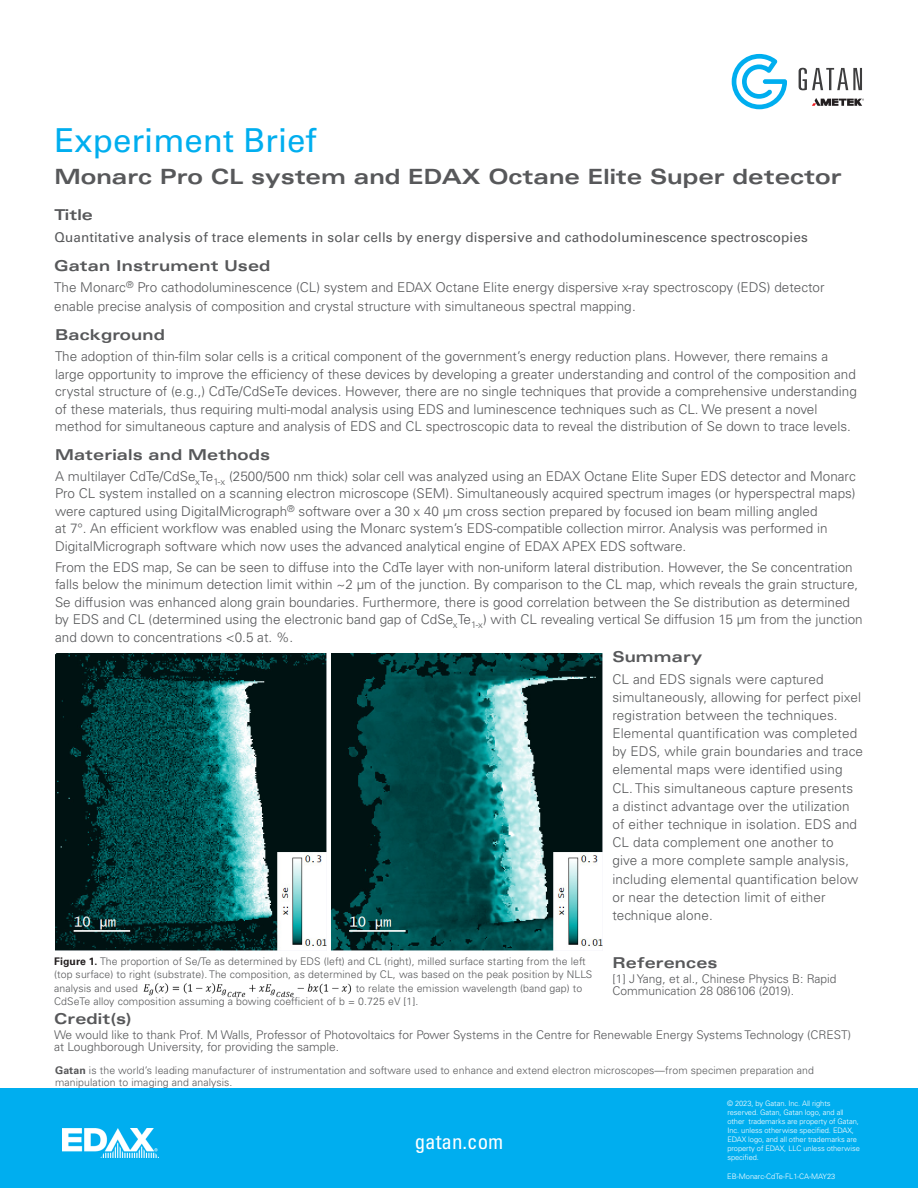
<style>
.page{position:relative;width:918px;height:1188px;background:#fff}
.page>*{position:absolute;margin:0;border:0;box-sizing:border-box;transform-origin:0 0}
.t1{font:33px "Univers LT Std";color:#00aeef}
.t2{font:700 expanded 21px "Univers LT Std";color:#57585a}
.t3{font:condensed 21px "Univers LT Std";color:#fff}
.header2{font:700 expanded 15px "Univers LT Std";letter-spacing:.01em;color:#57585a}
.body_bullet{font:700 expanded 15px "Univers LT Std";letter-spacing:.01em;color:#57585a}
.body_bullet-2{font:300 13.5px/18.1px "Univers LT Std";color:#57585a}
.body_bullet-3{font:13.5px "Univers LT Std";letter-spacing:.01em;color:#57585a}
.body_bullet-4{font:300 12px/12px "Univers LT Std";color:#57585a}
.t4{font:300 10.5px/13.5px "Univers LT Std";letter-spacing:.01em;color:#57585a}
.t5{font:300 7.5px/9px "Univers LT Std";letter-spacing:-.01em;color:#fff}
.s1{font-weight:700;color:#231f20}
.s2{font-weight:700}
</style>
<div class="page">
<svg style="left:799px;top:68px;width:63px;height:22px"></svg>
<svg style="left:732px;top:54px;width:55px;height:55px"></svg>
<svg style="left:812px;top:98px;width:52px;height:8px"></svg>
<div style="left:0;top:1069px;width:918px;height:119px;background:#00aeef"></div>
<div style="left:0;top:1050px;width:918px;height:38px;background:#fff"></div>
<img style="left:62px;top:1129px;width:97px;height:29px">
<img style="left:55px;top:654px;width:271px;height:297px">
<img style="left:331px;top:654px;width:271px;height:297px">
<img style="left:143px;top:983px;width:209px;height:15px">
<p class="t1" style="left:54px;top:121px;width:264px">Experiment Brief</p>
<p class="t2" style="left:54px;top:165px;width:789px">Monarc Pro CL system and EDAX Octane Elite Super detector</p>
<p class="header2" style="left:54px;top:206px;width:40px">Title</p>
<p class="body_bullet-3" style="left:54px;top:229px;width:755px">Quantitative analysis of trace elements in solar cells by energy dispersive and cathodoluminescence spectroscopies</p>
<p class="header2" style="left:54px;top:257px;width:218px">Gatan Instrument Used</p>
<p class="body_bullet-2" style="left:54px;top:278px;width:772px">The Monarc<sup>®</sup> Pro cathodoluminescence (CL) system and EDAX Octane Elite energy dispersive x-ray spectroscopy (EDS) detector enable precise analysis of composition and crystal structure with simultaneous spectral mapping.</p>
<p class="body_bullet" style="left:55px;top:326px;width:111px">Background</p>
<p class="body_bullet-2" style="left:55px;top:347px;width:803px;line-height:17.5px">The adoption of thin-film solar cells is a critical component of the government’s energy reduction plans. However, there remains a large opportunity to improve the efficiency of these devices by developing a greater understanding and control of the composition and crystal structure of (e.g.,) CdTe/CdSeTe devices. However, there are no single techniques that provide a comprehensive understanding of these materials, thus requiring multi-modal analysis using EDS and luminescence techniques such as CL. We present a novel method for simultaneous capture and analysis of EDS and CL spectroscopic data to reveal the distribution of Se down to trace levels.</p>
<p class="body_bullet" style="left:55px;top:446px;width:217px">Materials and Methods</p>
<p class="body_bullet-2" style="left:55px;top:467px;width:802px;line-height:17.5px">A multilayer CdTe/CdSe<sub>x</sub>Te<sub>1-x</sub> (2500/500 nm thick) solar cell was analyzed using an EDAX Octane Elite Super EDS detector and Monarc Pro CL system installed on a scanning electron microscope (SEM). Simultaneously acquired spectrum images (or hyperspectral maps) were captured using DigitalMicrograph<sup>®</sup> software over a 30 x 40 μm cross section prepared by focused ion beam milling angled<br>at 7°. An efficient workflow was enabled using the Monarc system’s EDS-compatible collection mirror. Analysis was performed in DigitalMicrograph software which now uses the advanced analytical engine of EDAX APEX EDS software.</p>
<p class="body_bullet-2" style="left:55px;top:558px;width:809px;line-height:17.5px">From the EDS map, Se can be seen to diffuse into the CdTe layer with non-uniform lateral distribution. However, the Se concentration falls below the minimum detection limit within ~2 μm of the junction. By comparison to the CL map, which reveals the grain structure, Se diffusion was enhanced along grain boundaries. Furthermore, there is good correlation between the Se distribution as determined by EDS and CL (determined using the electronic band gap of CdSe<sub>x</sub>Te<sub>1-x</sub>) with CL revealing vertical Se diffusion 15 μm from the junction and down to concentrations &lt;0.5 at. %.</p>
<p class="t4" style="left:54px;top:954px;width:540px"><span class="s1">Figure 1.</span> The proportion of Se/Te as determined by EDS (left) and CL (right), milled surface starting from the left (top surface) to right (substrate). The composition, as determined by CL, was based on the peak position by NLLS analysis and used</p>
<p class="t4" style="left:54px;top:981px;width:530px;text-indent:302px">to relate the emission wavelength (band gap) to<br>CdSeTe alloy composition assuming a bowing coefficient of b = 0.725 eV [1].</p>
<p class="header2" style="left:612px;top:648px;width:91px">Summary</p>
<p class="body_bullet-2" style="left:612px;top:670px;width:252px">CL and EDS signals were captured simultaneously, allowing for perfect pixel registration between the techniques.<br>Elemental quantification was completed by EDS, while grain boundaries and trace elemental maps were identified using CL. This simultaneous capture presents a distinct advantage over the utilization of either technique in isolation. EDS and CL data complement one another to<br>give a more complete sample analysis, including elemental quantification below or near the detection limit of either technique alone.</p>
<p class="header2" style="left:612px;top:954px;width:107px">References</p>
<p class="body_bullet-4" style="left:612px;top:973px;width:226px">[1] J Yang, et al., Chinese Physics B: Rapid<br>Communication 28 086106 (2019).</p>
<p class="header2" style="left:54px;top:1010px;width:79px">Credit(s)</p>
<p class="body_bullet-4" style="left:54px;top:1029px;width:798px">We would like to thank Prof. M Walls, Professor of Photovoltaics for Power Systems in the Centre for Renewable Energy Systems Technology (CREST) at Loughborough University, for providing the sample.</p>
<p class="t4" style="left:55px;top:1064px;width:761px;line-height:12px"><span class="s2">Gatan</span> is the world’s leading manufacturer of instrumentation and software used to enhance and extend electron microscopes—from specimen preparation and manipulation to imaging and analysis.</p>
<h2 class="t3" style="left:415px;top:1128px;width:90px">gatan.com</h2>
<p class="t5" style="left:727px;top:1099px;width:134px">© 2023, by Gatan. Inc. All rights reserved. Gatan, Gatan logo, and all other trademarks are property of Gatan, Inc. unless otherwise specified. EDAX, EDAX logo, and all other trademarks are property of EDAX, LLC unless otherwise specified.</p>
<p class="t5" style="left:727px;top:1172px;width:110px">EB-Monarc-CdTe-FL1-CA-MAY23</p>
</div>
